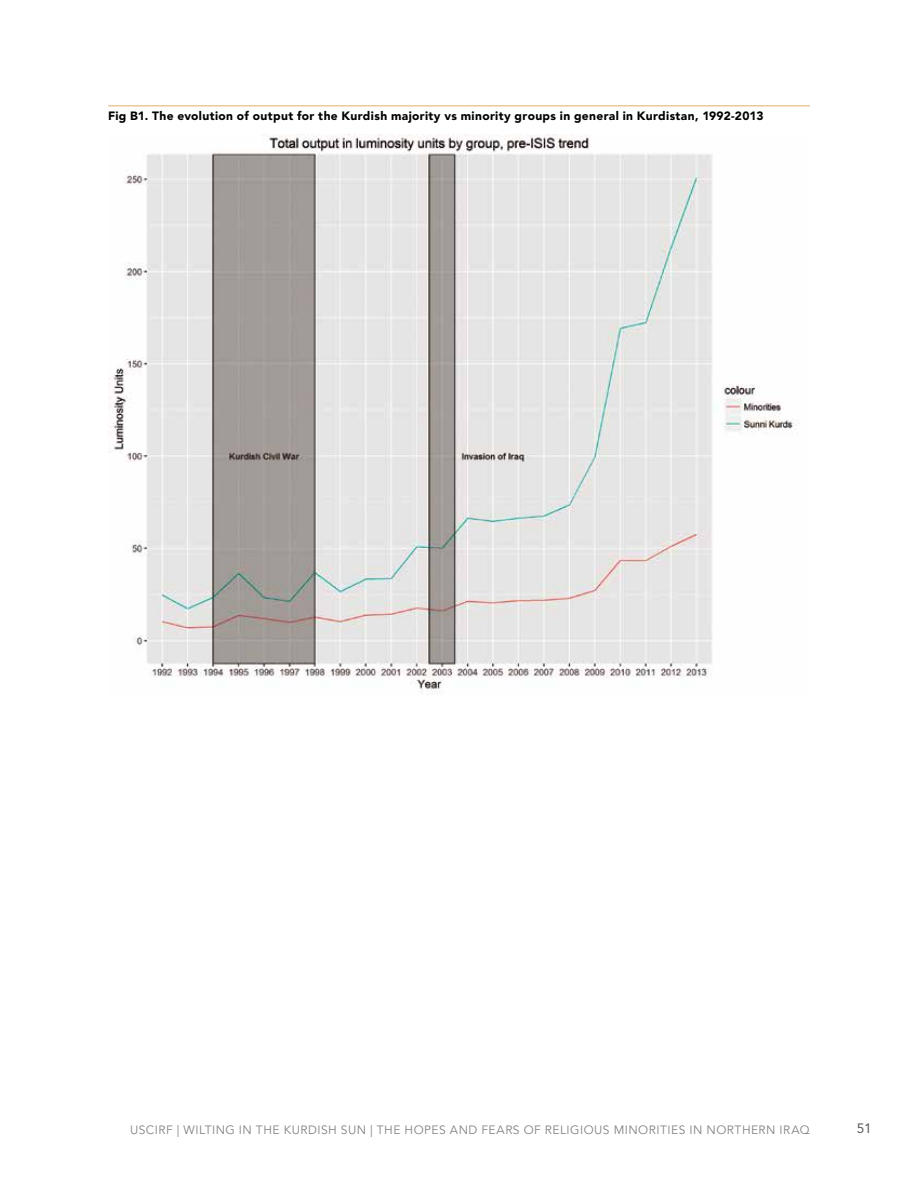
<style>
.page{position:relative;width:918px;height:1188px;background:#fff}
.page>*{position:absolute;margin:0;border:0;box-sizing:border-box;transform-origin:0 0}
.t1{font:13.5px "Avenir LT Std";color:#58595b}
.t2{font:900 12px "Avenir LT Std";letter-spacing:.03em;color:#000}
.t3{font:12px "Avenir LT Std";letter-spacing:.04em;color:#808285}
</style>
<div class="page">
<img style="left:108px;top:135px;width:691px;height:559px">
<hr style="left:108px;top:105px;width:702px;height:1px;background:#e5b67c">
<p class="t2" style="left:108px;top:108px;width:657px">Fig B1. The evolution of output for the Kurdish majority vs minority groups in general in Kurdistan, 1992-2013</p>
<p class="t3" style="left:130px;top:1123px;width:681px">USCIRF | WILTING IN THE KURDISH SUN | THE HOPES AND FEARS OF RELIGIOUS MINORITIES IN NORTHERN IRAQ</p>
<p class="t1" style="left:857px;top:1121px;width:17px">51</p>
</div>
